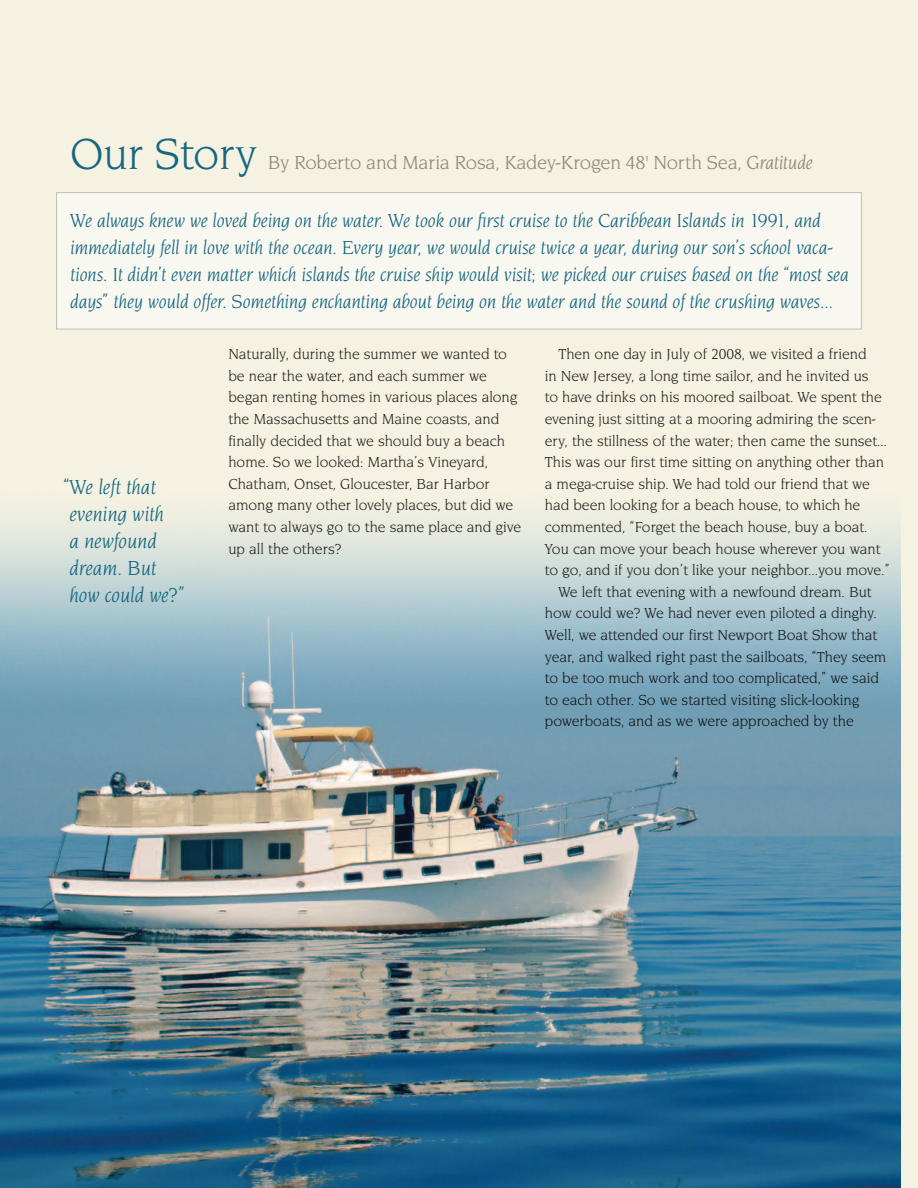
<style>
.page{position:relative;width:918px;height:1188px;background:#f5f2e2}
.page>*{position:absolute;margin:0;border:0;box-sizing:border-box;transform-origin:0 0}
.t1{font:45px "Novarese ITC";letter-spacing:-.005em;color:#156781}
.t2{font:italic 21px/27px "Novarese ITC";color:#156781}
.t3{font:italic 19.5px/27px "Novarese ITC";letter-spacing:-.005em;color:#156781}
.t4{font:19.5px "Novarese ITC";letter-spacing:-.015em;color:#8a8673}
.t5{font:15px/21.6px "Novarese ITC";color:#231f20}
.s1{font-style:italic}
</style>
<div class="page">
<img style="left:0;top:286px;width:900px;height:902px">
<div style="left:56px;top:192px;width:806px;height:137px;background:#f9f8f0;border:1px solid #8a8c8f"></div>
<p class="t1" style="left:70px;top:129px;width:188px">Our Story</p>
<p class="t4" style="left:268px;top:151px;width:546px">By Roberto and Maria Rosa, Kadey-Krogen 48' North Sea, <span class="s1">Gratitude</span></p>
<p class="t3" style="left:70px;top:208px;width:780px">We always knew we loved being on the water. We took our first cruise to the Caribbean Islands in 1991, and immediately fell in love with the ocean. Every year, we would cruise twice a year, during our son’s school vaca&shy;tions. It didn’t even matter which islands the cruise ship would visit; we picked our cruises based on the “most sea days” they would offer. Something enchanting about being on the water and the sound of the crushing waves…</p>
<p class="t5" style="left:228px;top:344px;width:294px">Naturally, during the summer we wanted to be near the water, and each summer we began renting homes in various places along the Massachusetts and Maine coasts, and finally decided that we should buy a beach home. So we looked: Martha’s Vineyard, Chatham, Onset, Gloucester, Bar Harbor among many other lovely places, but did we want to always go to the same place and give up all the others?</p>
<p class="t5" style="left:558px;top:344px;width:310px">Then one day in July of 2008, we visited a friend</p>
<p class="t5" style="left:545px;top:365px;width:325px">in New Jersey, a long time sailor, and he invited us</p>
<p class="t5" style="left:545px;top:387px;width:339px">to have drinks on his moored sailboat. We spent the</p>
<p class="t5" style="left:545px;top:408px;width:332px">evening just sitting at a mooring admiring the scen-</p>
<p class="t5" style="left:545px;top:430px;width:344px">ery, the stillness of the water; then came the sunset…</p>
<p class="t5" style="left:545px;top:452px;width:341px">This was our first time sitting on anything other than</p>
<p class="t5" style="left:545px;top:473px;width:327px">a mega-cruise ship. We had told our friend that we</p>
<p class="t5" style="left:545px;top:495px;width:317px">had been looking for a beach house, to which he</p>
<p class="t5" style="left:545px;top:516px;width:324px">commented, “Forget the beach house, buy a boat.</p>
<p class="t5" style="left:545px;top:538px;width:337px">You can move your beach house wherever you want</p>
<p class="t5" style="left:545px;top:560px;width:346px">to go, and if you don’t like your neighbor...you move.”</p>
<p class="t5" style="left:558px;top:581px;width:315px">We left that evening with a newfound dream. But</p>
<p class="t5" style="left:545px;top:603px;width:333px">how could we? We had never even piloted a dinghy.</p>
<p class="t5" style="left:545px;top:624px;width:334px">Well, we attended our first Newport Boat Show that</p>
<p class="t5" style="left:545px;top:646px;width:343px">year, and walked right past the sailboats, “They seem</p>
<p class="t5" style="left:545px;top:668px;width:336px">to be too much work and too complicated,” we said</p>
<p class="t5" style="left:545px;top:689px;width:316px">to each other. So we started visiting slick-looking</p>
<p class="t5" style="left:545px;top:711px;width:310px">powerboats, and as we were approached by the</p>
<p class="t2" style="left:69px;top:474px;width:117px;text-indent:-7px">“We left that evening with<br>a newfound dream. But how could we?”</p>
</div>
